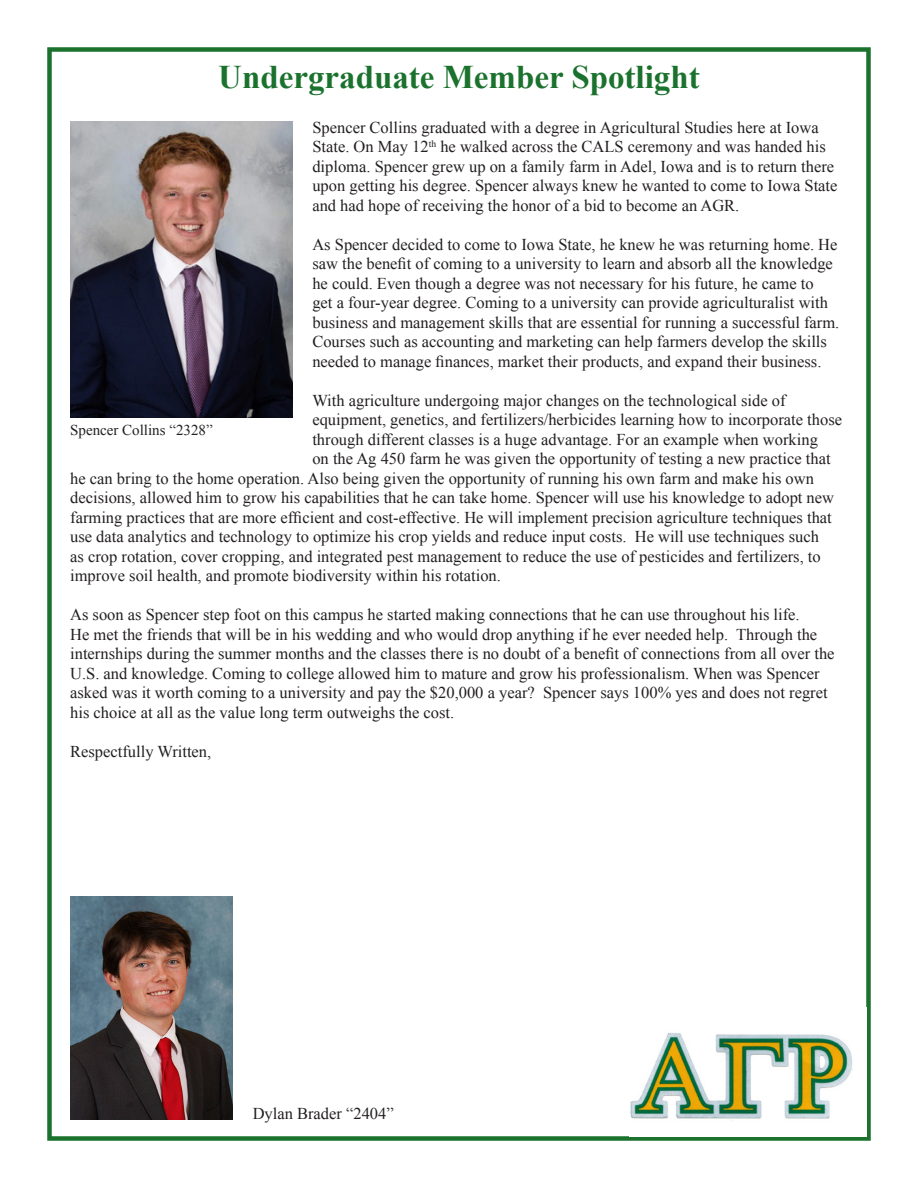
<style>
.page{position:relative;width:918px;height:1188px;background:#fff}
.page>*{position:absolute;margin:0;border:0;box-sizing:border-box;transform-origin:0 0}
.t1{font:700 33px "Times New Roman";color:#1a722d}
.Body{font:16.5px/19.5px "Times New Roman";color:#231f20}
.t2{font:15px "Times New Roman";color:#231f20}
</style>
<div class="page">
<div style="left:47px;top:47px;width:824px;height:1094px;border:4px solid #1a722d"></div>
<img style="left:630px;top:1032px;width:222px;height:89px">
<img style="left:70px;top:122px;width:222px;height:295px">
<img style="left:70px;top:897px;width:162px;height:222px">
<p class="t1" style="left:218px;top:55px;width:483px">Undergraduate Member Spotlight</p>
<p class="Body" style="left:312px;top:117px;width:527px">Spencer Collins graduated with a degree in Agricultural Studies here at Iowa State. On May 12<sup>th</sup> he walked across the CALS ceremony and was handed his diploma. Spencer grew up on a family farm in Adel, Iowa and is to return there upon getting his degree. Spencer always knew he wanted to come to Iowa State and had hope of receiving the honor of a bid to become an AGR.</p>
<p class="Body" style="left:312px;top:234px;width:528px">As Spencer decided to come to Iowa State, he knew he was returning home. He saw the benefit of coming to a university to learn and absorb all the knowledge he could. Even though a degree was not necessary for his future, he came to<br>get a four-year degree. Coming to a university can provide agriculturalist with business and management skills that are essential for running a successful farm.<br>Courses such as accounting and marketing can help farmers develop the skills needed to manage finances, market their products, and expand their business.</p>
<p class="Body" style="left:312px;top:390px;width:475px">With agriculture undergoing major changes on the technological side of</p>
<p class="Body" style="left:312px;top:410px;width:531px">equipment, genetics, and fertilizers/herbicides learning how to incorporate those</p>
<p class="Body" style="left:312px;top:429px;width:507px">through different classes is a huge advantage. For an example when working</p>
<p class="Body" style="left:312px;top:449px;width:520px">on the Ag 450 farm he was given the opportunity of testing a new practice that</p>
<p class="Body" style="left:70px;top:468px;width:745px">he can bring to the home operation. Also being given the opportunity of running his own farm and make his own</p>
<p class="Body" style="left:70px;top:488px;width:765px">decisions, allowed him to grow his capabilities that he can take home. Spencer will use his knowledge to adopt new</p>
<p class="Body" style="left:70px;top:507px;width:763px">farming practices that are more efficient and cost-effective. He will implement precision agriculture techniques that</p>
<p class="Body" style="left:70px;top:527px;width:750px">use data analytics and technology to optimize his crop yields and reduce input costs. He will use techniques such</p>
<p class="Body" style="left:70px;top:546px;width:752px">as crop rotation, cover cropping, and integrated pest management to reduce the use of pesticides and fertilizers, to</p>
<p class="Body" style="left:70px;top:566px;width:432px">improve soil health, and promote biodiversity within his rotation.</p>
<p class="Body" style="left:70px;top:605px;width:766px">As soon as Spencer step foot on this campus he started making connections that he can use throughout his life.<br>He met the friends that will be in his wedding and who would drop anything if he ever needed help. Through the internships during the summer months and the classes there is no doubt of a benefit of connections from all over the U.S. and knowledge. Coming to college allowed him to mature and grow his professionalism. When was Spencer asked was it worth coming to a university and pay the $20,000 a year? Spencer says 100% yes and does not regret his choice at all as the value long term outweighs the cost.</p>
<p class="Body" style="left:70px;top:741px;width:143px">Respectfully Written,</p>
<p class="t2" style="left:70px;top:420px;width:144px">Spencer Collins “2328”</p>
<p class="Body" style="left:253px;top:1104px;width:143px">Dylan Brader “2404”</p>
</div>
